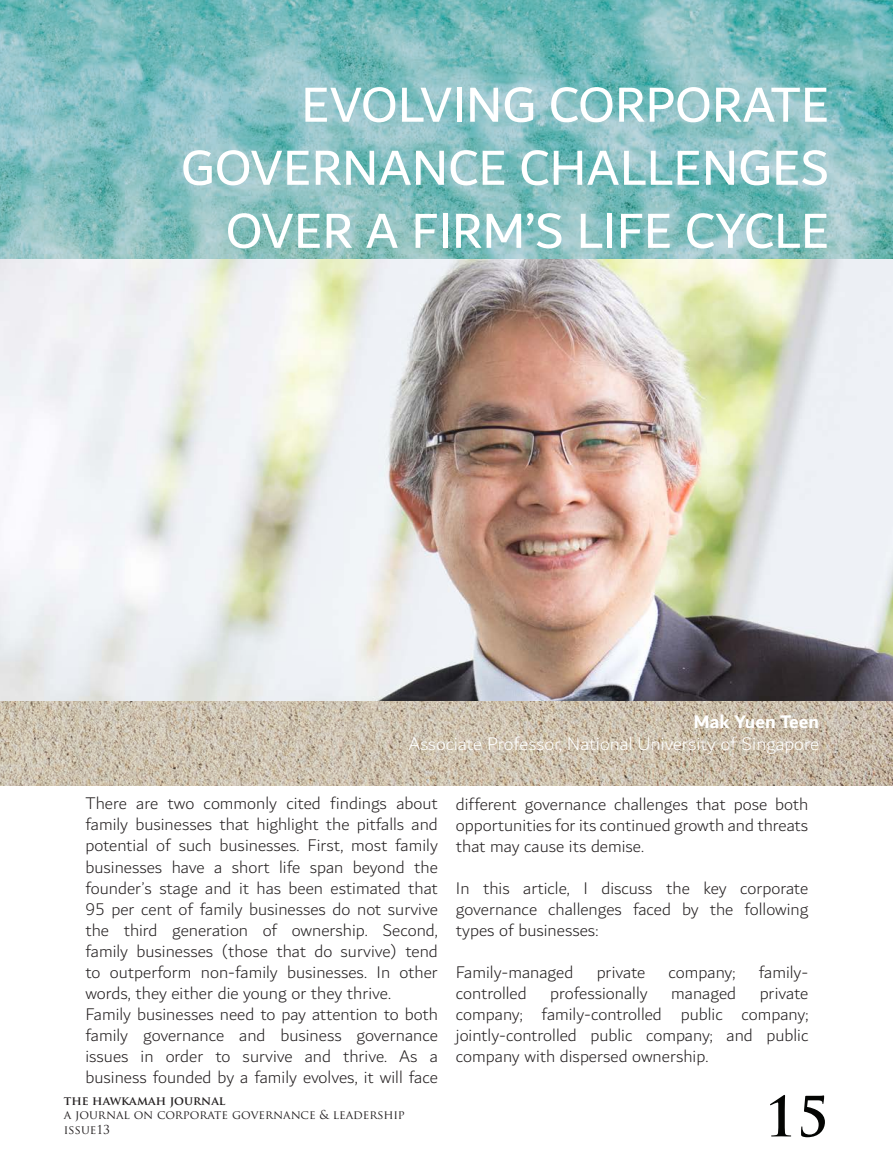
<style>
.page{position:relative;width:893px;height:1149px;background:#fff}
.page>*{position:absolute;margin:0;border:0;box-sizing:border-box;transform-origin:0 0}
.t1{font:700 54px "Trajan Pro";color:#040503}
.t2{font:52.5px/63px "Dubai";color:#fff;text-align:right}
.t3{font:300 19.5px "Dubai";color:#fff}
.t4{font:700 19.5px "Dubai";color:#fff}
.t5{font:300 18px/21px "Dubai";color:#231f20;text-align:justify}
.t6{font:12px "Trajan Pro";color:#231f20}
.t7{font:700 12px "Trajan Pro";color:#231f20}
</style>
<div class="page">
<img style="left:0;top:259px;width:893px;height:440px">
<svg style="left:0;top:0;width:893px;height:259px;background:#82bebf"></svg>
<svg style="left:0;top:699px;width:893px;height:85px;background:#c8bcaa"></svg>
<p class="t2" style="left:181px;top:72px;width:650px">EVOLVING CORPORATE<br>GOVERNANCE CHALLENGES<br>OVER A FIRM’S LIFE CYCLE</p>
<p class="t4" style="left:693px;top:709px;width:127px">Mak Yuen Teen</p>
<p class="t3" style="left:408px;top:729px;width:412px">Associate Professor, National University of Singapore</p>
<p class="t5" style="left:85px;top:793px;width:354px">There are two commonly cited findings about family businesses that highlight the pitfalls and potential of such businesses. First, most family businesses have a short life span beyond the founder’s stage and it has been estimated that 95 per cent of family businesses do not survive the third generation of ownership. Second, family businesses (those that do survive) tend to outperform non-family businesses. In other words, they either die young or they thrive.</p>
<p class="t5" style="left:85px;top:1003px;width:354px">Family businesses need to pay attention to both family governance and business governance issues in order to survive and thrive. As a business founded by a family evolves, it will face</p>
<p class="t7" style="left:64px;top:1092px;width:163px">THE HAWKAMAH JOURNAL</p>
<p class="t6" style="left:64px;top:1106px;width:343px">A JOURNAL ON CORPORATE GOVERNANCE &amp; LEADERSHIP</p>
<p class="t6" style="left:64px;top:1121px;width:48px">ISSUE13</p>
<p class="t5" style="left:456px;top:793px;width:354px">different governance challenges that pose both opportunities for its continued growth and threats that may cause its demise.</p>
<p class="t5" style="left:456px;top:877px;width:354px">In this article, I discuss the key corporate governance challenges faced by the following types of businesses:</p>
<p class="t5" style="left:456px;top:961px;width:119px">Family-managed</p>
<p class="t5" style="left:597px;top:961px;width:50px">private</p>
<p class="t5" style="left:669px;top:961px;width:68px">company;</p>
<p class="t5" style="left:759px;top:961px;width:51px">family-</p>
<p class="t5" style="left:456px;top:982px;width:72px">controlled</p>
<p class="t5" style="left:550px;top:982px;width:99px">professionally</p>
<p class="t5" style="left:671px;top:982px;width:66px">managed</p>
<p class="t5" style="left:456px;top:982px;width:354px;text-indent:304px">private company; family-controlled public company; jointly-controlled public company; and public company with dispersed ownership.</p>
<p class="t1" style="left:764px;top:1082px;width:66px">15</p>
</div>
